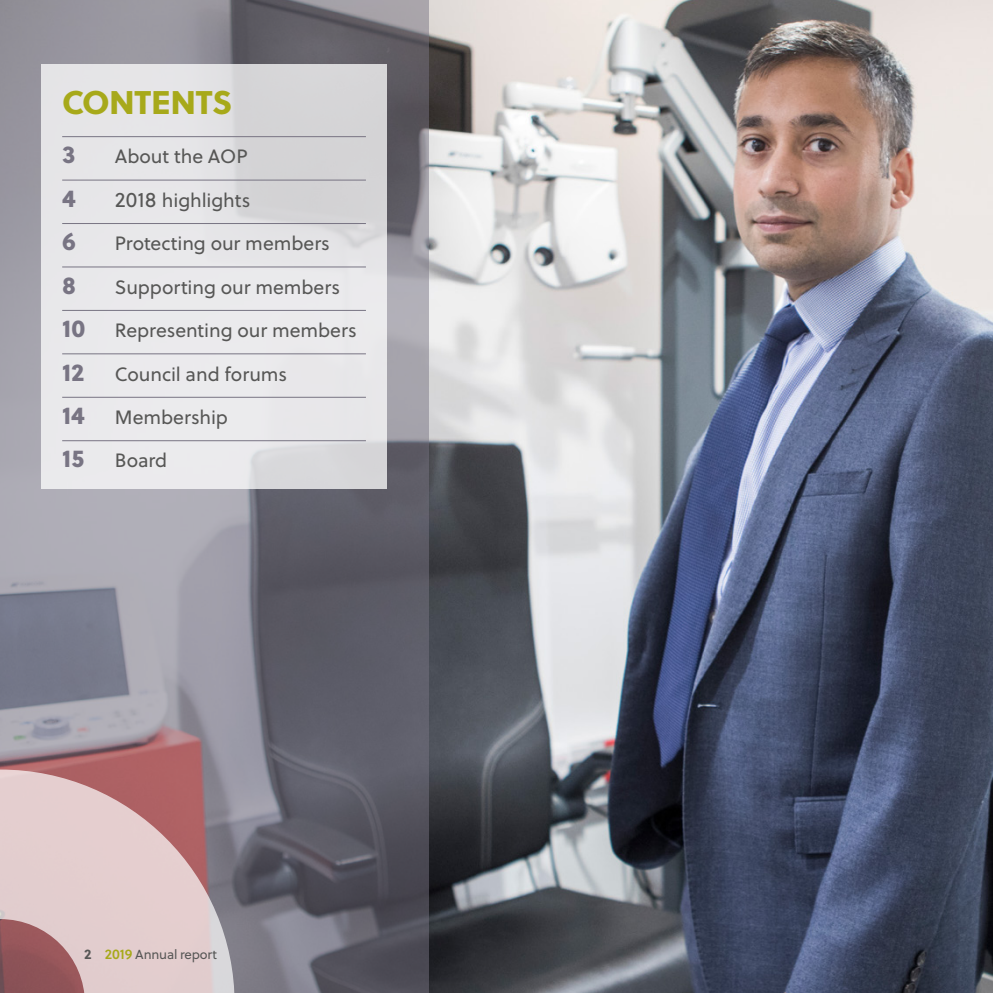
<style>
.page{position:relative;width:993px;height:993px;background:#fff}
.page>*{position:absolute;margin:0;border:0;box-sizing:border-box;transform-origin:0 0}
.t1{font:700 38.5px "Soleil";letter-spacing:-.035em;color:#a7a91a}
.t2{font:800 24.5px "Soleil";color:#787483}
.t3{font:19.25px "Soleil";letter-spacing:-.005em;color:#575756}
.t4{font:13.12px "Soleil";letter-spacing:-.01em;color:#575756}
.s1{font-size:21px}
.s2{font-weight:800;font-size:24.5px;color:#787483}
.s3{font-weight:700;font-size:14px}
.s4{font-weight:600;font-size:14px;color:#a7a91a}
</style>
<div class="page">
<img style="left:429px;top:0;width:563px;height:992px">
<svg style="left:0;top:0;width:429px;height:992px;background:#7f7c87"></svg>
<svg style="left:0;top:769px;width:234px;height:223px;background:#ccadaf"></svg>
<svg style="left:41px;top:64px;width:346px;height:424px;background:#e3e3e5"></svg>
<hr style="left:62px;top:136px;width:304px;height:1px;background:#787483">
<hr style="left:62px;top:180px;width:304px;height:1px;background:#787483">
<hr style="left:62px;top:223px;width:304px;height:1px;background:#787483">
<hr style="left:62px;top:266px;width:304px;height:1px;background:#787483">
<hr style="left:62px;top:310px;width:304px;height:1px;background:#787483">
<hr style="left:62px;top:353px;width:304px;height:1px;background:#787483">
<hr style="left:62px;top:397px;width:304px;height:1px;background:#787483">
<hr style="left:62px;top:440px;width:304px;height:1px;background:#787483">
<h1 class="t1" style="left:62px;top:71px;width:172px">Contents</h1>
<p class="t2" style="left:62px;top:135px;width:15px">3</p>
<p class="t3" style="left:115px;top:142px;width:134px">About the AOP</p>
<p class="t2" style="left:62px;top:179px;width:15px">4</p>
<p class="t3" style="left:115px;top:186px;width:137px"><span class="s1">2018</span> highlights</p>
<p class="t2" style="left:62px;top:222px;width:15px">6</p>
<p class="t3" style="left:115px;top:229px;width:217px">Protecting our members</p>
<p class="t2" style="left:62px;top:265px;width:15px">8</p>
<p class="t3" style="left:115px;top:273px;width:227px">Supporting our members</p>
<p class="t3" style="left:62px;top:316px;width:296px"><span class="s2">10</span> Representing our members</p>
<p class="t3" style="left:62px;top:359px;width:226px"><span class="s2">12</span> Council and forums</p>
<p class="t3" style="left:62px;top:403px;width:167px"><span class="s2">14</span> Membership</p>
<p class="t3" style="left:62px;top:446px;width:106px"><span class="s2">15</span> Board</p>
<p class="t4" style="left:84px;top:944px;width:134px"><span class="s3">2</span> <span class="s4">2019</span> Annual report</p>
</div>
